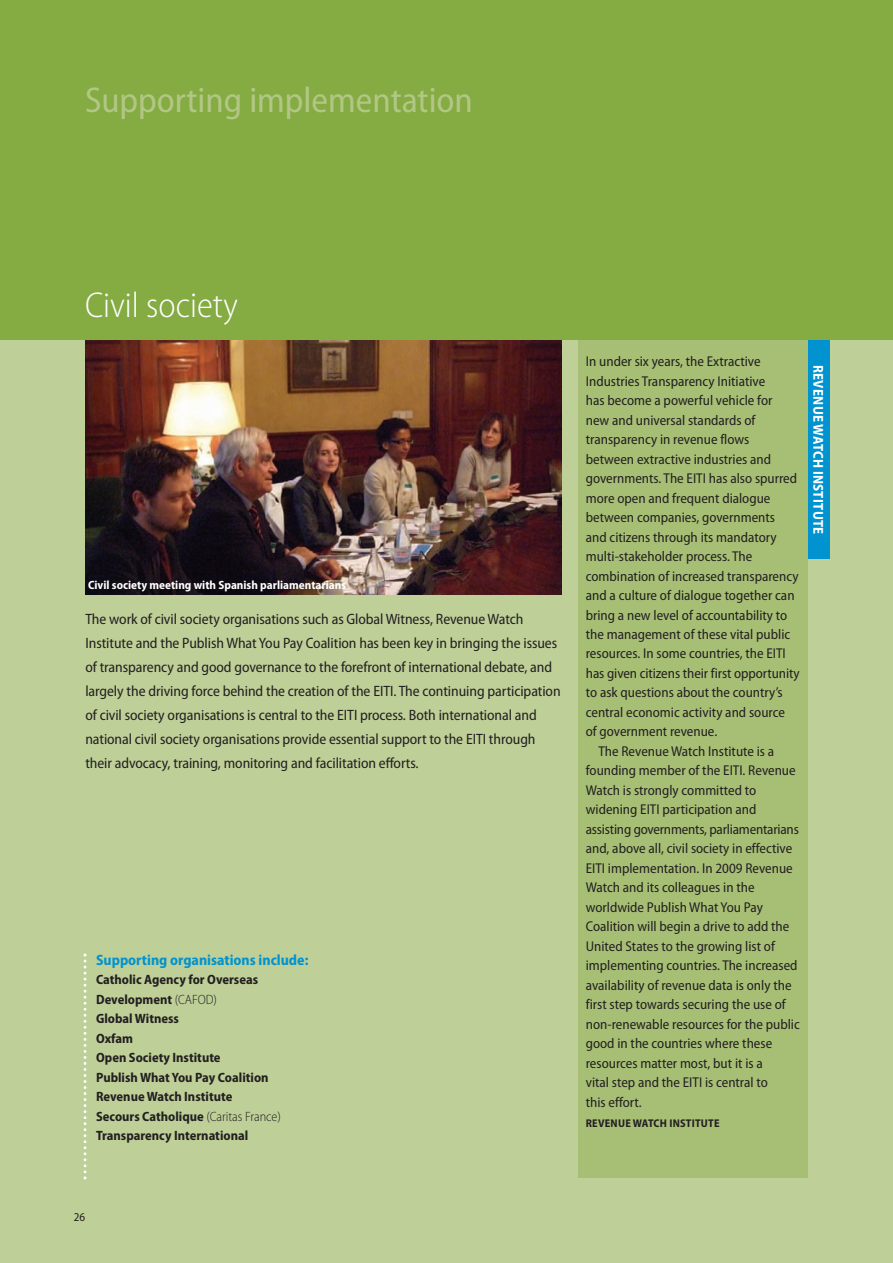
<style>
.page{position:relative;width:893px;height:1263px;background:#fff}
.page>*{position:absolute;margin:0;border:0;box-sizing:border-box;transform-origin:0 0}
.t1{font:semi-condensed 36px "Myriad Pro";color:#b2c786}
.t2{font:300 semi-condensed 36px "Myriad Pro";color:#fff}
.t3{font:semi-condensed 15px/24px "Myriad Pro";letter-spacing:-.005em;color:#231f20}
.t4{font:700 semi-condensed 15px "Myriad Pro";color:#0093d0}
.t5{font:semi-condensed 14.25px "Myriad Pro";color:#231f20}
.t6{font:700 semi-condensed 14.25px "Myriad Pro";letter-spacing:.02em;color:#fff}
.t7{font:700 semi-condensed 13.5px/19.5px "Myriad Pro";color:#231f20}
.t8{font:700 semi-condensed 12px "Myriad Pro";color:#fff}
.t9{font:semi-condensed 12px "Myriad Pro";color:#231f20}
.t10{font:700 semi-condensed 11.25px "Myriad Pro";letter-spacing:.02em;color:#231f20}
.s1{font-weight:300}
</style>
<div class="page">
<div style="left:0;top:340px;width:893px;height:923px;background:#becf98"></div>
<div style="left:0;top:0;width:893px;height:340px;background:#85ab43"></div>
<div style="left:578px;top:340px;width:230px;height:838px;background:#a7bf75"></div>
<div style="left:808px;top:340px;width:21px;height:219px;background:#0093d0"></div>
<img style="left:85px;top:340px;width:476px;height:254px">
<svg style="left:84px;top:953px;width:3px;height:226px"></svg>
<h1 class="t1" style="left:85px;top:87px;width:389px">Supporting implementation</h1>
<h1 class="t2" style="left:85px;top:292px;width:155px">Civil society</h1>
<p class="t8" style="left:88px;top:580px;width:260px">Civil society meeting with Spanish parliamentarians</p>
<p class="t3" style="left:85px;top:608px;width:477px">The work of civil society organisations such as Global Witness, Revenue Watch Institute and the Publish What You Pay Coalition has been key in bringing the issues of transparency and good governance to the forefront of international debate, and largely the driving force behind the creation of the EITI. The continuing participation of civil society organisations is central to the EITI process. Both international and national civil society organisations provide essential support to the EITI through their advocacy, training, monitoring and facilitation efforts.</p>
<p class="t4" style="left:96px;top:954px;width:214px">Supporting organisations include:</p>
<p class="t7" style="left:96px;top:971px;width:186px">Catholic Agency for Overseas<br>Development <span class="s1">(CAFOD)<br></span>Global Witness<br>Oxfam<br>Open Society Institute<br>Publish What You Pay Coalition<br>Revenue Watch Institute<br>Secours Catholique <span class="s1">(Caritas France)<br></span>Transparency International</p>
<p class="t5" style="left:586px;top:356px;width:176px">In under six years, the Extractive</p>
<p class="t5" style="left:586px;top:375px;width:181px">Industries Transparency Initiative</p>
<p class="t5" style="left:586px;top:395px;width:188px">has become a powerful vehicle for</p>
<p class="t5" style="left:586px;top:414px;width:171px">new and universal standards of</p>
<p class="t5" style="left:586px;top:434px;width:165px">transparency in revenue flows</p>
<p class="t5" style="left:586px;top:453px;width:187px">between extractive industries and</p>
<p class="t5" style="left:586px;top:473px;width:213px">governments. The EITI has also spurred</p>
<p class="t5" style="left:586px;top:492px;width:186px">more open and frequent dialogue</p>
<p class="t5" style="left:586px;top:512px;width:191px">between companies, governments</p>
<p class="t5" style="left:586px;top:531px;width:192px">and citizens through its mandatory</p>
<p class="t5" style="left:586px;top:551px;width:168px">multi-stakeholder process. The</p>
<p class="t5" style="left:586px;top:570px;width:214px">combination of increased transparency</p>
<p class="t5" style="left:586px;top:590px;width:210px">and a culture of dialogue together can</p>
<p class="t5" style="left:586px;top:609px;width:203px">bring a new level of accountability to</p>
<p class="t5" style="left:586px;top:629px;width:206px">the management of these vital public</p>
<p class="t5" style="left:586px;top:648px;width:201px">resources. In some countries, the EITI</p>
<p class="t5" style="left:586px;top:668px;width:215px">has given citizens their first opportunity</p>
<p class="t5" style="left:586px;top:687px;width:198px">to ask questions about the country’s</p>
<p class="t5" style="left:586px;top:707px;width:201px">central economic activity and source</p>
<p class="t5" style="left:586px;top:726px;width:133px">of government revenue.</p>
<p class="t5" style="left:599px;top:746px;width:177px">The Revenue Watch Institute is a</p>
<p class="t5" style="left:586px;top:765px;width:211px">founding member of the EITI. Revenue</p>
<p class="t5" style="left:586px;top:785px;width:172px">Watch is strongly committed to</p>
<p class="t5" style="left:586px;top:804px;width:172px">widening EITI participation and</p>
<p class="t5" style="left:586px;top:824px;width:215px">assisting governments, parliamentarians</p>
<p class="t5" style="left:586px;top:843px;width:208px">and, above all, civil society in effective</p>
<p class="t5" style="left:586px;top:863px;width:208px">EITI implementation. In 2009 Revenue</p>
<p class="t5" style="left:586px;top:882px;width:170px">Watch and its colleagues in the</p>
<p class="t5" style="left:586px;top:902px;width:179px">worldwide Publish What You Pay</p>
<p class="t5" style="left:586px;top:921px;width:205px">Coalition will begin a drive to add the</p>
<p class="t5" style="left:586px;top:941px;width:191px">United States to the growing list of</p>
<p class="t5" style="left:586px;top:960px;width:213px">implementing countries. The increased</p>
<p class="t5" style="left:586px;top:980px;width:207px">availability of revenue data is only the</p>
<p class="t5" style="left:586px;top:999px;width:201px">first step towards securing the use of</p>
<p class="t5" style="left:586px;top:1019px;width:215px">non-renewable resources for the public</p>
<p class="t5" style="left:586px;top:1038px;width:188px">good in the countries where these</p>
<p class="t5" style="left:586px;top:1058px;width:178px">resources matter most, but it is a</p>
<p class="t5" style="left:586px;top:1077px;width:184px">vital step and the EITI is central to</p>
<p class="t5" style="left:586px;top:1097px;width:57px">this effort.</p>
<p class="t10" style="left:586px;top:1119px;width:135px">REVENUE WATCH INSTITUTE</p>
<p class="t6" style="left:823px;top:365px;width:171px;rotate:90deg">REVENUE WATCH INSTITUTE</p>
<p class="t9" style="left:74px;top:1212px;width:13px">26</p>
</div>
